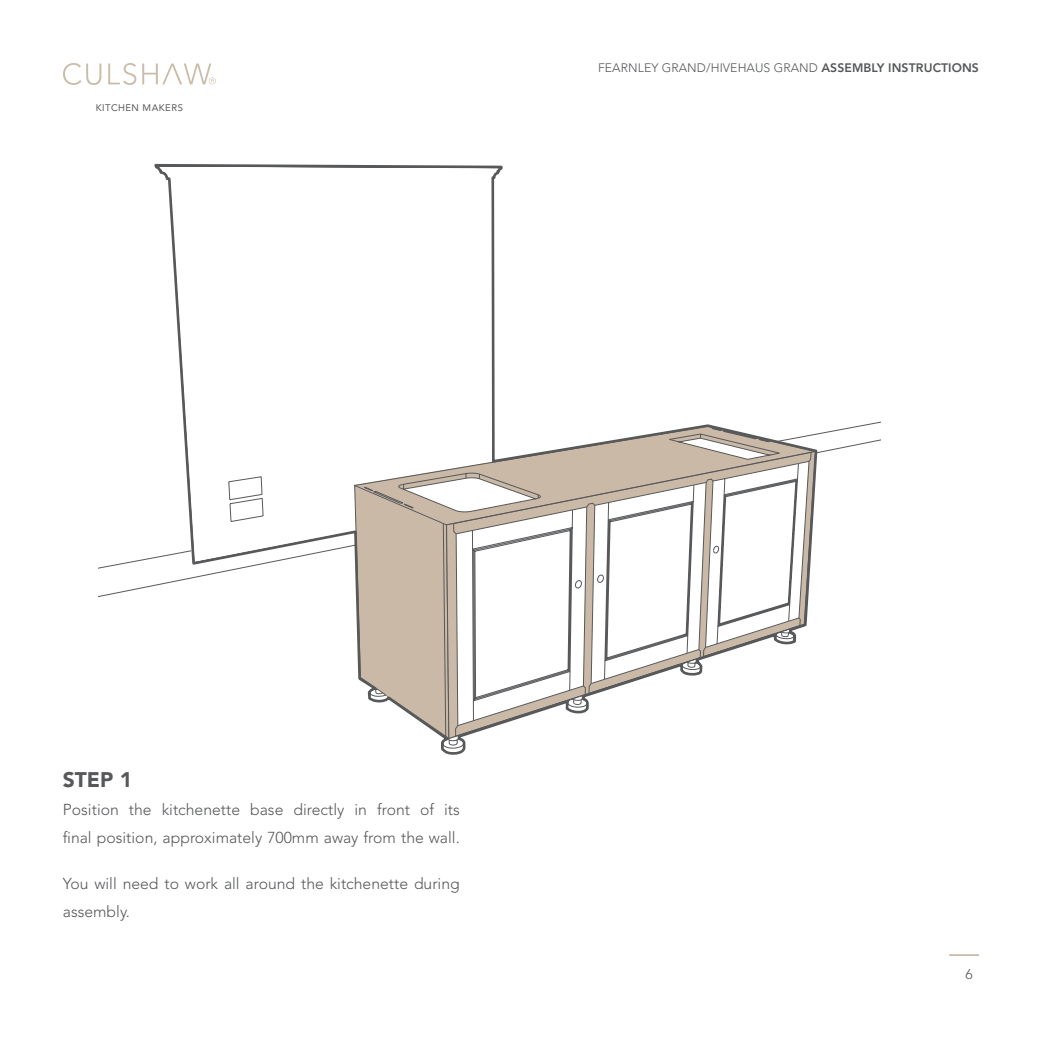
<style>
.page{position:relative;width:1042px;height:1042px;background:#fff}
.page>*{position:absolute;margin:0;border:0;box-sizing:border-box;transform-origin:0 0}
.t1{font:900 21px "Avenir LT Std";color:#57585a}
.t2{font:300 15.75px/28px "Avenir LT Std";color:#57585a}
.t3{font:300 14px "Avenir LT Std";color:#57585a}
.t4{font:300 12.25px "Avenir LT Std";letter-spacing:.01em;color:#57585a}
.t5{font:9.45px "Avenir LT Std";letter-spacing:.05em;color:#57585a}
.s1{font-weight:800}
</style>
<div class="page">
<hr style="left:949px;top:954px;width:30px;height:2px;background:#cab9a6">
<svg style="left:63px;top:63px;width:38px;height:22px"></svg>
<svg style="left:108px;top:63px;width:28px;height:22px"></svg>
<svg style="left:142px;top:64px;width:74px;height:20px"></svg>
<svg style="left:152px;top:163px;width:673px;height:592px"></svg>
<p class="t5" style="left:96px;top:103px;width:89px">KITCHEN MAKERS</p>
<p class="t4" style="left:598px;top:61px;width:382px">FEARNLEY GRAND/HIVEHAUS GRAND <span class="s1">ASSEMBLY INSTRUCTIONS</span></p>
<p class="t1" style="left:63px;top:767px;width:71px">STEP 1</p>
<p class="t2" style="left:63px;top:796px;width:398px">Position the kitchenette base directly in front of its final position, approximately 700mm away from the wall.</p>
<p class="t2" style="left:63px;top:869px;width:398px">You will need to work all around the kitchenette during assembly.</p>
<p class="t3" style="left:965px;top:966px;width:9px">6</p>
</div>
